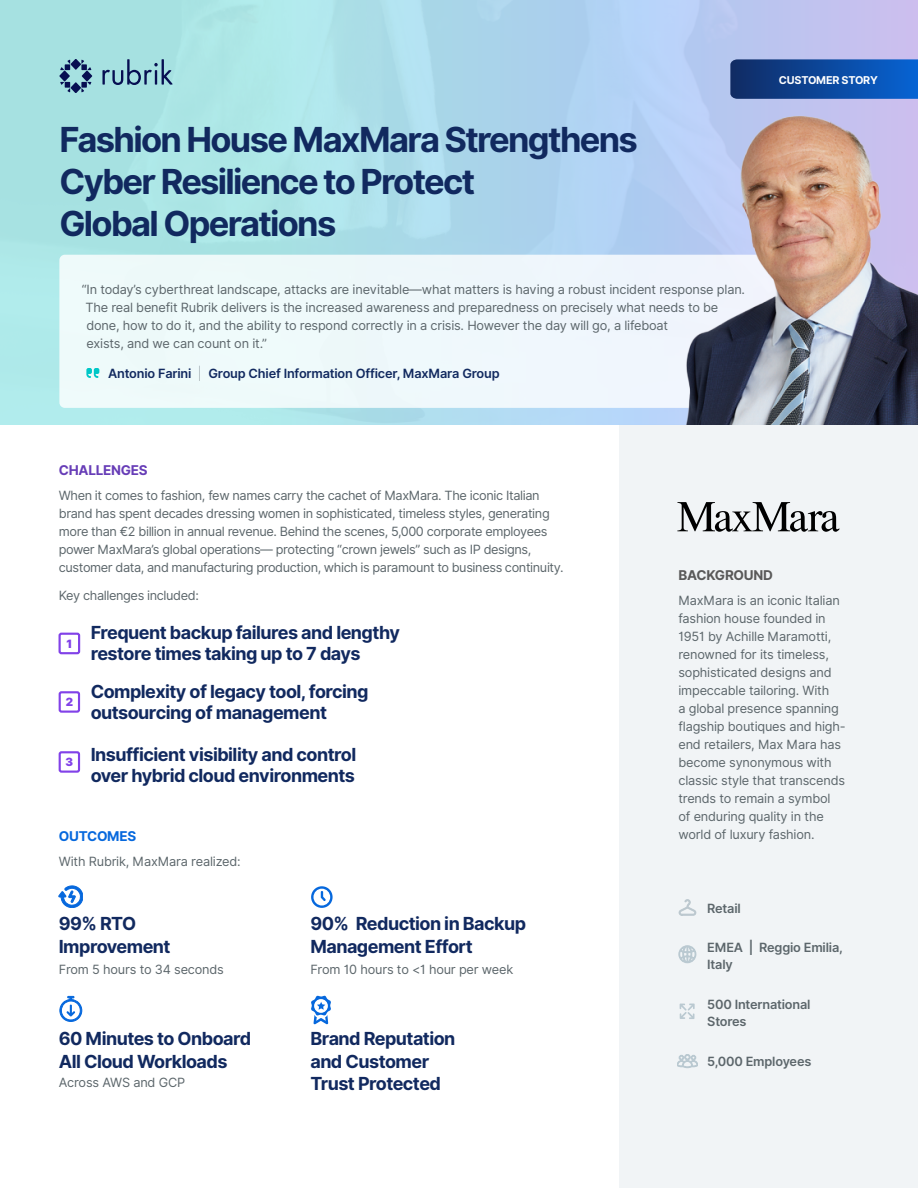
<style>
.page{position:relative;width:918px;height:1188px;background:#fff}
.page>*{position:absolute;margin:0;border:0;box-sizing:border-box;transform-origin:0 0}
.t1{font:700 34.5px/42px "Inter";letter-spacing:-.05em;color:#11295f}
.t2{font:700 18px/22.8px "Inter";letter-spacing:-.03em;color:#11295f}
.t3{font:700 13.5px "Inter";letter-spacing:-.02em;color:#595959}
.t4{font:700 13.5px "Inter";letter-spacing:-.02em;color:#673db7}
.t5{font:700 13.5px "Inter";letter-spacing:-.02em;color:#0668dd}
.t6{font:12.75px/18px "Inter";letter-spacing:-.015em;color:#5c666b}
.t7{font:600 12.75px/16.5px "Inter";letter-spacing:-.015em;color:#5c666b}
.t8{font:600 12.75px "Inter";letter-spacing:-.015em;color:#11295f}
.t9{font:11.4px "Inter";color:#8242e8}
.t10{font:700 10.8px "Inter";letter-spacing:-.02em;color:#fff}
.s1{font-family:"Inter Light BETA";font-weight:400;color:#8b979d}
</style>
<div class="page">
<div style="left:619px;top:425px;width:299px;height:763px;background:#f1f4f6"></div>
<svg style="left:679px;top:899px;width:17px;height:17px"></svg>
<svg style="left:679px;top:945px;width:17px;height:18px"></svg>
<svg style="left:680px;top:1004px;width:15px;height:15px"></svg>
<svg style="left:677px;top:1054px;width:21px;height:15px"></svg>
<div style="left:59px;top:633px;width:21px;height:21px;border:2px solid #8242e8;border-radius:2px"></div>
<div style="left:59px;top:691px;width:21px;height:22px;border:2px solid #8242e8;border-radius:2px"></div>
<div style="left:59px;top:751px;width:21px;height:22px;border:2px solid #8242e8;border-radius:2px"></div>
<svg style="left:59px;top:886px;width:24px;height:22px"></svg>
<svg style="left:311px;top:886px;width:22px;height:22px"></svg>
<svg style="left:59px;top:996px;width:24px;height:26px"></svg>
<svg style="left:311px;top:995px;width:20px;height:29px"></svg>
<div style="left:0;top:0;width:918px;height:425px;background:linear-gradient(to right,#a4ede3,#c0c1f4)"></div>
<svg style="left:102px;top:59px;width:71px;height:26px;background:#80aebe"></svg>
<svg style="left:59px;top:59px;width:33px;height:33px"></svg>
<div style="left:59px;top:255px;width:739px;height:153px;background:#eff9fb;border-radius:5px"></div>
<svg style="left:86px;top:368px;width:13px;height:10px"></svg>
<svg style="left:730px;top:59px;width:188px;height:40px;background:#0f499c"></svg>
<svg style="left:677px;top:502px;width:162px;height:30px"></svg>
<img style="left:607px;top:103px;width:311px;height:322px">
<h1 class="t1" style="left:59px;top:119px;width:580px">Fashion House MaxMara Strengthens<br>Cyber Resilience to Protect<br>Global Operations</h1>
<p class="t6" style="left:82px;top:280px;width:665px">“In today’s cyberthreat landscape, attacks are inevitable—what matters is having a robust incident response plan.<br>The real benefit Rubrik delivers is the increased awareness and preparedness on precisely what needs to be done, how to do it, and the ability to respond correctly in a crisis. However the day will go, a lifeboat<br>exists, and we can count on it.”</p>
<p class="t8" style="left:108px;top:364px;width:393px">Antonio Farini <span class="s1">|</span> Group Chief Information Officer, MaxMara Group</p>
<p class="t10" style="left:779px;top:72px;width:101px">CUSTOMER STORY</p>
<p class="t4" style="left:59px;top:461px;width:90px">CHALLENGES</p>
<p class="t6" style="left:59px;top:487px;width:506px">When it comes to fashion, few names carry the cachet of MaxMara. The iconic Italian brand has spent decades dressing women in sophisticated, timeless styles, generating more than €2 billion in annual revenue. Behind the scenes, 5,000 corporate employees power MaxMara’s global operations— protecting “crown jewels” such as IP designs, customer data, and manufacturing production, which is paramount to business continuity.</p>
<p class="t6" style="left:59px;top:586px;width:142px">Key challenges included:</p>
<p class="t9" style="left:66px;top:635px;width:7px">1</p>
<h2 class="t2" style="left:91px;top:623px;width:311px;line-height:21px">Frequent backup failures and lengthy restore times taking up to 7 days</h2>
<h2 class="t2" style="left:91px;top:682px;width:279px;line-height:21px">Complexity of legacy tool, forcing outsourcing of management</h2>
<h2 class="t2" style="left:66px;top:744px;width:292px;line-height:21px;text-align:right"><sub>3</sub> Insufficient visibility and control over hybrid cloud environments</h2>
<p class="t9" style="left:66px;top:694px;width:9px">2</p>
<p class="t5" style="left:59px;top:826px;width:79px">OUTCOMES</p>
<p class="t6" style="left:59px;top:853px;width:183px">With Rubrik, MaxMara realized:</p>
<h2 class="t2" style="left:59px;top:912px;width:113px">99% RTO<br>Improvement</h2>
<p class="t6" style="left:59px;top:960px;width:167px">From 5 hours to 34 seconds</p>
<h2 class="t2" style="left:59px;top:1027px;width:194px">60 Minutes to Onboard<br>All Cloud Workloads</h2>
<p class="t6" style="left:59px;top:1074px;width:128px">Across AWS and GCP</p>
<h2 class="t2" style="left:310px;top:912px;width:217px">90% Reduction in Backup<br>Management Effort</h2>
<p class="t6" style="left:310px;top:960px;width:204px">From 10 hours to &lt;1 hour per week</p>
<h2 class="t2" style="left:310px;top:1027px;width:147px">Brand Reputation and Customer<br>Trust Protected</h2>
<p class="t3" style="left:679px;top:565px;width:96px">BACKGROUND</p>
<p class="t6" style="left:678px;top:591px;width:169px">MaxMara is an iconic Italian fashion house founded in<br>1951 by Achille Maramotti, renowned for its timeless, sophisticated designs and impeccable tailoring. With<br>a global presence spanning flagship boutiques and high&shy;end retailers, Max Mara has become synonymous with classic style that transcends trends to remain a symbol of enduring quality in the world of luxury fashion.</p>
<p class="t7" style="left:707px;top:900px;width:35px">Retail</p>
<p class="t7" style="left:707px;top:939px;width:137px">EMEA | Reggio Emilia,<br>Italy</p>
<p class="t7" style="left:707px;top:997px;width:105px">500 International<br>Stores</p>
<p class="t7" style="left:707px;top:1053px;width:106px">5,000 Employees</p>
</div>
